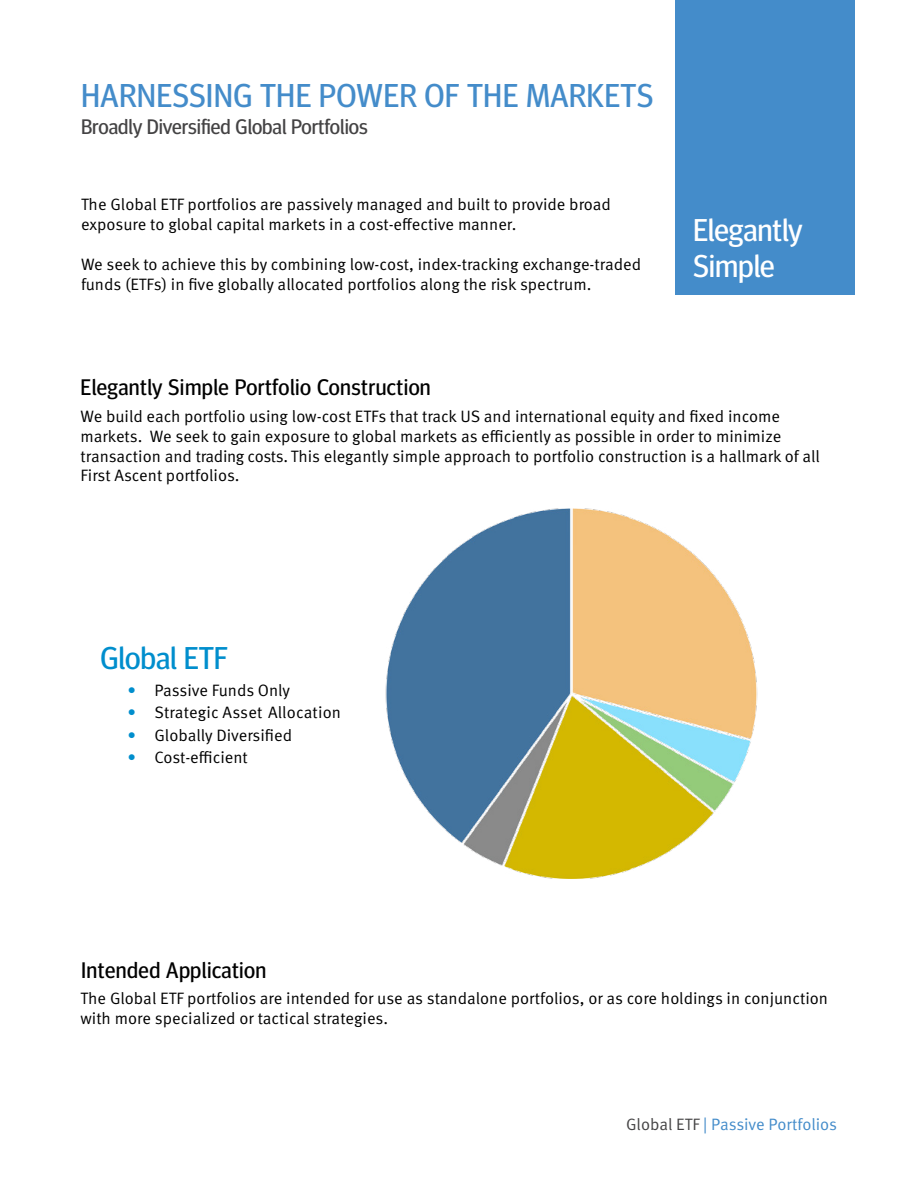
<style>
.page{position:relative;width:918px;height:1188px;background:#fff}
.page>*{position:absolute;margin:0;border:0;box-sizing:border-box;transform-origin:0 0}
.t1{font:33px "Meta Headline Pro";letter-spacing:.01em;color:#448cca}
.t2{font:31.5px/36px "Meta Headline Pro";color:#fff}
.t3{font:31.5px "Meta Headline Pro";color:#008ecd}
.t4{font:22.5px "Meta Headline Pro";letter-spacing:.02em;color:#000}
.t5{font:21px "Meta Headline Pro";color:#444344}
.t6{font:16.5px/19.8px "Meta Pro";color:#000}
.t7{font:16.5px "Meta Pro Norm";color:#000}
.t8{font:16.5px "Meta Pro Norm";letter-spacing:-.005em;color:#448cca}
.s1{color:#008ecd}
.s2{color:#444344}
</style>
<div class="page">
<img style="left:385px;top:508px;width:373px;height:371px">
<div style="left:675px;top:1px;width:179px;height:294px;background:#448cca"></div>
<h1 class="t1" style="left:81px;top:71px;width:574px">HARNESSING THE POWER OF THE MARKETS</h1>
<p class="t5" style="left:81px;top:111px;width:288px">Broadly Diversified Global Portfolios</p>
<p class="t6" style="left:81px;top:195px;width:532px">The Global ETF portfolios are passively managed and built to provide broad exposure to global capital markets in a cost-effective manner.</p>
<p class="t6" style="left:81px;top:255px;width:562px">We seek to achieve this by combining low-cost, index-tracking exchange-traded funds (ETFs) in five globally allocated portfolios along the risk spectrum.</p>
<h2 class="t2" style="left:693px;top:210px;width:111px">Elegantly<br>Simple</h2>
<h3 class="t4" style="left:81px;top:370px;width:352px">Elegantly Simple Portfolio Construction</h3>
<p class="t6" style="left:81px;top:407px;width:741px">We build each portfolio using low-cost ETFs that track US and international equity and fixed income markets. We seek to gain exposure to global markets as efficiently as possible in order to minimize transaction and trading costs. This elegantly simple approach to portfolio construction is a hallmark of all First Ascent portfolios.</p>
<h2 class="t3" style="left:100px;top:634px;width:129px">Global ETF</h2>
<p class="t7" style="left:127px;top:678px;width:164px"><span class="s1">•</span> Passive Funds Only</p>
<p class="t7" style="left:127px;top:700px;width:215px"><span class="s1">•</span> Strategic Asset Allocation</p>
<p class="t7" style="left:127px;top:723px;width:166px"><span class="s1">•</span> Globally Diversified</p>
<p class="t7" style="left:127px;top:745px;width:122px"><span class="s1">•</span> Cost-efficient</p>
<h3 class="t4" style="left:81px;top:953px;width:187px">Intended Application</h3>
<p class="t6" style="left:81px;top:989px;width:749px">The Global ETF portfolios are intended for use as standalone portfolios, or as core holdings in conjunction with more specialized or tactical strategies.</p>
<p class="t8" style="left:626px;top:1111px;width:213px"><span class="s2">Global ETF</span> | Passive Portfolios</p>
</div>
